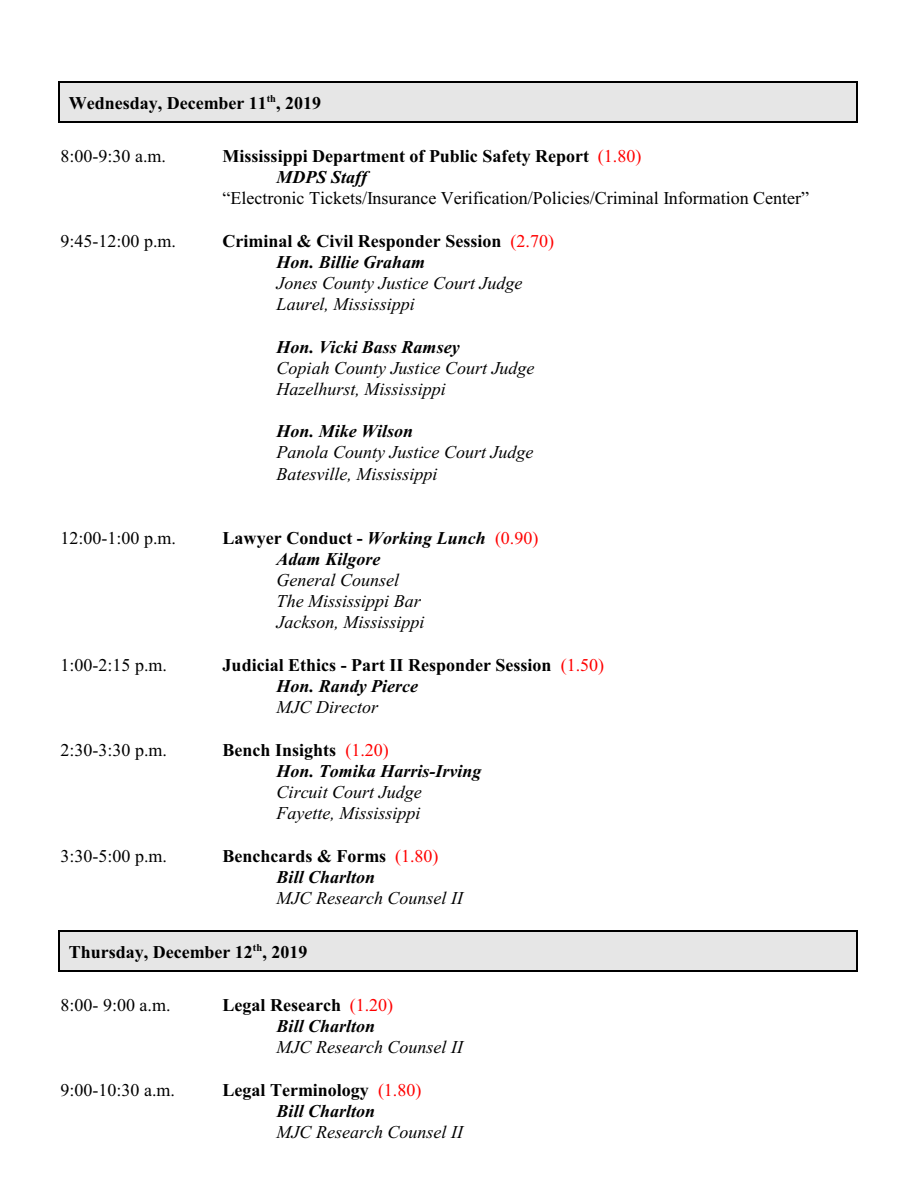
<style>
.page{position:relative;width:918px;height:1188px;background:#fff}
.page>*{position:absolute;margin:0;border:0;box-sizing:border-box;transform-origin:0 0}
.t1{font:700 18px/21.3px "Times New Roman";color:#000}
.t2{font:italic 18px/21.3px "Times New Roman";color:#000}
.t3{font:18px "Times New Roman";color:#000}
.t4{font:italic 700 18px/21.3px "Times New Roman";color:#000}
.s1{font-weight:400;color:#f00}
.s2{font-style:italic}
.s3{font-style:normal}
.s4{font-weight:400;font-style:normal;color:#f00}
</style>
<div class="page">
<div style="left:58px;top:81px;width:799px;height:42px;background:#e6e6e6"></div>
<hr style="left:58px;top:81px;width:2px;height:42px;background:#000">
<hr style="left:856px;top:81px;width:1px;height:42px;background:#000">
<hr style="left:58px;top:81px;width:799px;height:1px;background:#000">
<hr style="left:58px;top:122px;width:799px;height:1px;background:#000">
<div style="left:58px;top:930px;width:799px;height:42px;background:#e6e6e6"></div>
<hr style="left:58px;top:930px;width:2px;height:42px;background:#000">
<hr style="left:856px;top:930px;width:1px;height:42px;background:#000">
<hr style="left:58px;top:930px;width:799px;height:1px;background:#000">
<hr style="left:58px;top:971px;width:799px;height:1px;background:#000">
<p class="t1" style="left:69px;top:94px;width:254px">Wednesday, December 11<sup>th</sup>, 2019</p>
<p class="t3" style="left:61px;top:150px;width:107px">8:00-9:30 a.m.</p>
<p class="t1" style="left:277px;top:147px;width:366px;text-indent:-54px">Mississippi Department of Public Safety Report <span class="s1">(1.80)<br></span><span class="s2">MDPS Staff</span></p>
<p class="t3" style="left:223px;top:192px;width:588px">“Electronic Tickets/Insurance Verification/Policies/Criminal Information Center”</p>
<p class="t3" style="left:61px;top:234px;width:117px">9:45-12:00 p.m.</p>
<p class="t1" style="left:277px;top:232px;width:279px;text-indent:-54px">Criminal &amp; Civil Responder Session <span class="s1">(2.70)<br></span><span class="s2">Hon. Billie Graham</span></p>
<p class="t2" style="left:277px;top:274px;width:247px">Jones County Justice Court Judge<br>Laurel, Mississippi</p>
<p class="t4" style="left:277px;top:338px;width:185px">Hon. Vicki Bass Ramsey</p>
<p class="t2" style="left:277px;top:359px;width:259px">Copiah County Justice Court Judge<br>Hazelhurst, Mississippi</p>
<p class="t4" style="left:277px;top:423px;width:138px">Hon. Mike Wilson</p>
<p class="t2" style="left:277px;top:443px;width:258px">Panola County Justice Court Judge<br>Batesville, Mississippi</p>
<p class="t3" style="left:61px;top:531px;width:117px">12:00-1:00 p.m.</p>
<p class="t4" style="left:277px;top:529px;width:263px;text-indent:-54px"><span class="s3">Lawyer Conduct -</span> Working Lunch <span class="s4">(0.90)<br></span>Adam Kilgore</p>
<p class="t2" style="left:277px;top:571px;width:149px">General Counsel<br>The Mississippi Bar<br>Jackson, Mississippi</p>
<p class="t3" style="left:61px;top:659px;width:108px">1:00-2:15 p.m.</p>
<p class="t1" style="left:277px;top:656px;width:329px;text-indent:-54px">Judicial Ethics - Part II Responder Session <span class="s1">(1.50)<br></span><span class="s2">Hon. Randy Pierce</span></p>
<p class="t2" style="left:277px;top:698px;width:103px">MJC Director</p>
<p class="t3" style="left:61px;top:744px;width:108px">2:30-3:30 p.m.</p>
<p class="t4" style="left:277px;top:741px;width:206px;text-indent:-54px"><span class="s3">Bench Insights</span> <span class="s4">(1.20)<br></span>Hon. Tomika Harris-Irving</p>
<p class="t2" style="left:277px;top:783px;width:147px">Circuit Court Judge<br>Fayette, Mississippi</p>
<p class="t3" style="left:61px;top:850px;width:108px">3:30-5:00 p.m.</p>
<p class="t1" style="left:223px;top:847px;width:217px;text-align:center">Benchcards &amp; Forms <span class="s1">(1.80)<br></span><span class="s2">Bill Charlton</span></p>
<p class="t2" style="left:277px;top:889px;width:188px">MJC Research Counsel II</p>
<p class="t1" style="left:69px;top:943px;width:240px">Thursday, December 12<sup>th</sup>, 2019</p>
<p class="t3" style="left:61px;top:998px;width:111px">8:00- 9:00 a.m.</p>
<p class="t1" style="left:277px;top:996px;width:118px;text-indent:-54px">Legal Research <span class="s1">(1.20)<br></span><span class="s2">Bill Charlton</span></p>
<p class="t2" style="left:277px;top:1038px;width:188px">MJC Research Counsel II</p>
<p class="t3" style="left:61px;top:1083px;width:116px">9:00-10:30 a.m.</p>
<p class="t1" style="left:223px;top:1081px;width:200px;text-align:center">Legal Terminology <span class="s1">(1.80)<br></span><span class="s2">Bill Charlton</span></p>
<p class="t2" style="left:277px;top:1123px;width:188px">MJC Research Counsel II</p>
</div>
